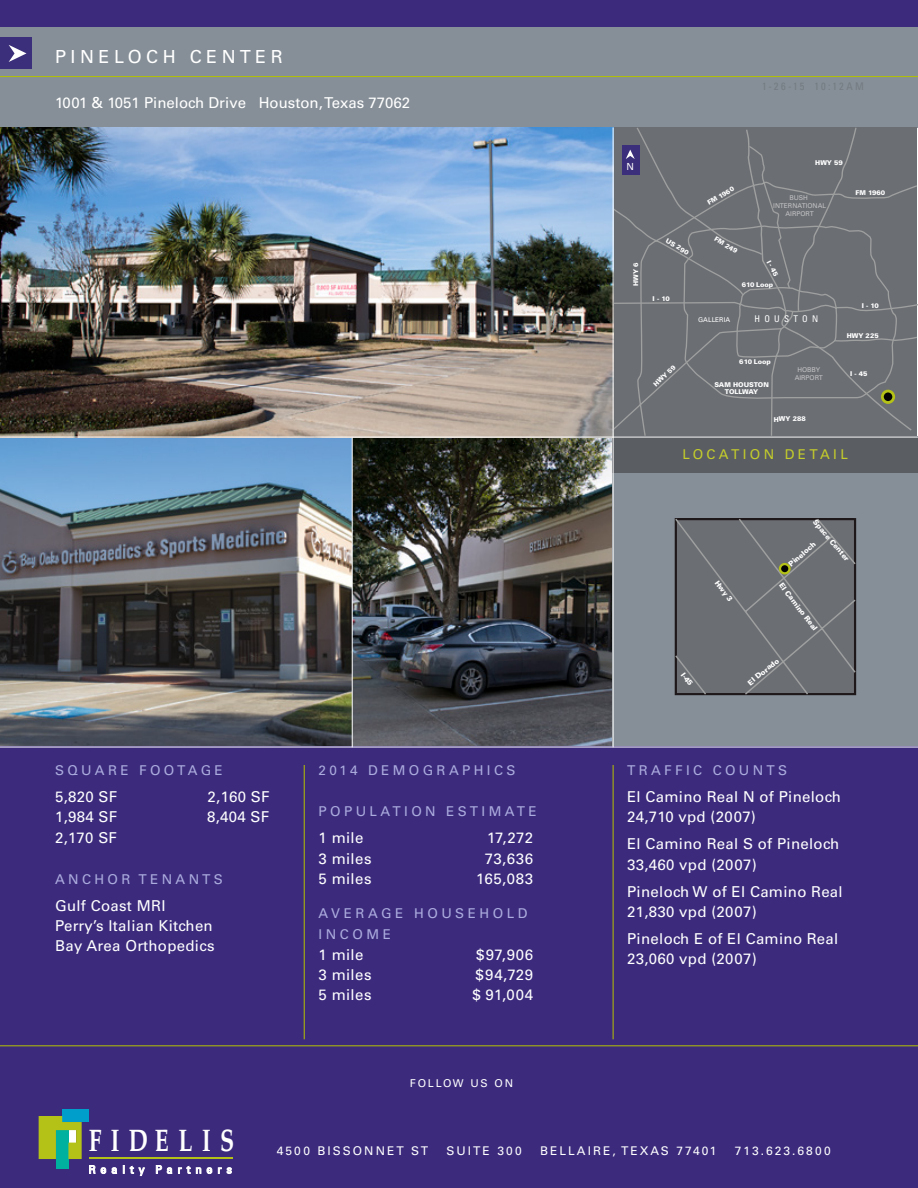
<style>
.page{position:relative;width:918px;height:1188px;background:#fff}
.page>*{position:absolute;margin:0;border:0;box-sizing:border-box;transform-origin:0 0}
.t1{font:700 30.75px "Palatino";letter-spacing:.4em;color:#fff;scale:.75 1}
.t2{font:18px "Univers";letter-spacing:.25em;color:#fff}
.Traffic_Counts{font:15px/20.2px "Univers";letter-spacing:.02em;color:#fff}
.Traffic_Counts-2{font:15px "Univers";color:#fff}
.Traffic_Counts_Heade{font:13.5px/21px "Univers";letter-spacing:.25em;color:#acacde}
.t3{font:13.5px "Univers";letter-spacing:.25em;color:#c4cd2a}
.Traffic_Counts-3{font:13.5px "Univers";letter-spacing:.25em;color:#acacde}
.t4{font:12px "Univers";letter-spacing:.17em;color:#fff}
.t5{font:condensed 10.95px "Univers";letter-spacing:.36em;color:#fff;scale:1.18 1}
.t6{font:10.8px "Univers";letter-spacing:.17em;color:#fff}
.t7{font:9.75px "Univers";color:#fff}
.t8{font:condensed 9.3px "Univers";letter-spacing:.46em;color:#fff}
.t9{font:900 7.2px "Univers";color:#fff}
.t10{font:900 6.6px/6.8px "Univers";color:#fff;text-align:center}
.t11{font:6.6px/7.9px "Univers";color:#c4c4c5;text-align:center}
.t12{font:6.6px "Univers";color:#fff}
.t13{font:5.4px/6.4px "Univers";color:#c4c4c5;text-align:center}
</style>
<div class="page">
<div style="left:0;top:26px;width:918px;height:101px;background:#868f97"></div>
<img style="left:0;top:127px;width:613px;height:619px">
<div style="left:613px;top:437px;width:305px;height:310px;background:#868f97"></div>
<div style="left:612px;top:436px;width:306px;height:37px;background:#5a5d62"></div>
<div style="left:614px;top:145px;width:304px;height:291px;background:#6b6e73"></div>
<div style="left:622px;top:145px;width:17px;height:30px;background:#3b2e7a"></div>
<svg style="left:626px;top:128px;width:272px;height:271px"></svg>
<div style="left:882px;top:391px;width:12px;height:11px;background:#030304;border-radius:50%"></div>
<div style="left:881px;top:390px;width:14px;height:14px;border:3px solid #b4c116;border-radius:50%"></div>
<div style="left:0;top:747px;width:918px;height:441px;background:#3c2b7d"></div>
<div style="left:0;top:0;width:918px;height:27px;background:#3c2b7d"></div>
<svg style="left:89px;top:1165px;width:6px;height:9px"></svg>
<svg style="left:101px;top:1168px;width:5px;height:6px"></svg>
<svg style="left:112px;top:1168px;width:5px;height:6px"></svg>
<svg style="left:130px;top:1166px;width:15px;height:10px"></svg>
<svg style="left:156px;top:1165px;width:16px;height:9px"></svg>
<svg style="left:178px;top:1166px;width:23px;height:8px"></svg>
<svg style="left:207px;top:1168px;width:5px;height:6px"></svg>
<svg style="left:218px;top:1168px;width:14px;height:6px"></svg>
<hr style="left:89px;top:1158px;width:144px;height:1px;background:#b4c116">
<div style="left:62px;top:1110px;width:27px;height:12px;background:#009eca"></div>
<div style="left:56px;top:1130px;width:12px;height:39px;background:#00b19f"></div>
<svg style="left:39px;top:1116px;width:43px;height:43px"></svg>
<hr style="left:304px;top:765px;width:1px;height:274px;background:#b5c100">
<hr style="left:613px;top:765px;width:1px;height:274px;background:#b5c100">
<hr style="left:0;top:76px;width:918px;height:1px;background:#b5c100">
<hr style="left:0;top:1045px;width:918px;height:1px;background:#b5c100">
<div style="left:0;top:37px;width:32px;height:32px;background:#3b2e7a"></div>
<svg style="left:9px;top:45px;width:18px;height:17px"></svg>
<hr style="left:352px;top:437px;width:1px;height:310px;background:#fff">
<svg style="left:675px;top:518px;width:181px;height:178px"></svg>
<div style="left:780px;top:564px;width:9px;height:9px;background:#030304;border-radius:50%"></div>
<div style="left:779px;top:563px;width:12px;height:11px;border:2px solid #b4c116;border-radius:50%"></div>
<hr style="left:0;top:747px;width:918px;height:1px;background:#fff">
<hr style="left:613px;top:127px;width:1px;height:620px;background:#fff">
<hr style="left:0;top:437px;width:918px;height:1px;background:#fff">
<p class="t2" style="left:55px;top:46px;width:229px">PINELOCH CENTER</p>
<p class="Traffic_Counts-2" style="left:55px;top:93px;width:357px">1001 &amp; 1051 Pineloch Drive Houston, Texas 77062</p>
<p class="Traffic_Counts_Heade" style="left:55px;top:760px;width:169px">SQUARE FOOTAGE</p>
<p class="Traffic_Counts" style="left:55px;top:787px;width:64px">5,820 SF</p>
<p class="Traffic_Counts" style="left:208px;top:787px;width:63px">2,160 SF</p>
<p class="Traffic_Counts" style="left:55px;top:807px;width:64px">1,984 SF</p>
<p class="Traffic_Counts" style="left:207px;top:807px;width:64px">8,404 SF</p>
<p class="Traffic_Counts" style="left:55px;top:827px;width:63px">2,170 SF</p>
<p class="Traffic_Counts_Heade" style="left:55px;top:869px;width:169px">ANCHOR TENANTS</p>
<p class="Traffic_Counts" style="left:55px;top:896px;width:161px">Gulf Coast MRI<br>Perry’s Italian Kitchen<br>Bay Area Orthopedics</p>
<p class="Traffic_Counts_Heade" style="left:319px;top:760px;width:198px">2014 DEMOGRAPHICS</p>
<p class="Traffic_Counts_Heade" style="left:319px;top:801px;width:220px">POPULATION ESTIMATE</p>
<p class="Traffic_Counts" style="left:319px;top:828px;width:46px">1 mile</p>
<p class="Traffic_Counts" style="left:487px;top:828px;width:47px">17,272</p>
<p class="Traffic_Counts" style="left:319px;top:848px;width:54px">3 miles</p>
<p class="Traffic_Counts" style="left:485px;top:848px;width:50px">73,636</p>
<p class="Traffic_Counts" style="left:319px;top:869px;width:54px">5 miles</p>
<p class="Traffic_Counts" style="left:476px;top:869px;width:58px">165,083</p>
<p class="Traffic_Counts_Heade" style="left:319px;top:903px;width:210px">AVERAGE HOUSEHOLD<br>INCOME</p>
<p class="Traffic_Counts" style="left:319px;top:944px;width:46px">1 mile</p>
<p class="Traffic_Counts" style="left:476px;top:944px;width:59px">$97,906</p>
<p class="Traffic_Counts" style="left:319px;top:965px;width:54px">3 miles</p>
<p class="Traffic_Counts" style="left:476px;top:965px;width:59px">$94,729</p>
<p class="Traffic_Counts" style="left:319px;top:985px;width:54px">5 miles</p>
<p class="Traffic_Counts" style="left:473px;top:985px;width:62px">$ 91,004</p>
<p class="t6" style="left:410px;top:1076px;width:105px">FOLLOW US ON</p>
<p class="t7" style="left:626px;top:161px;width:9px">N</p>
<p class="t10" style="left:815px;top:159px;width:29px">HWY 59</p>
<p class="t10" style="left:706px;top:200px;width:31px;rotate:-31deg">FM 1960</p>
<p class="t10" style="left:855px;top:189px;width:31px">FM 1960</p>
<p class="t11" style="left:773px;top:194px;width:54px">BUSH<br>INTERNATIONAL<br>AIRPORT</p>
<p class="t13" style="left:791px;top:208px;width:45px">BUSH<br>INTERNATIONAL</p>
<p class="t10" style="left:668px;top:237px;width:27px;rotate:30deg">US 290</p>
<p class="t10" style="left:717px;top:235px;width:27px;rotate:31deg">FM 249</p>
<p class="t10" style="left:632px;top:286px;width:25px;rotate:-90deg">HWY 6</p>
<p class="t10" style="left:772px;top:259px;width:19px;rotate:63deg">I - 45</p>
<p class="t10" style="left:742px;top:281px;width:33px">610 Loop</p>
<p class="t10" style="left:653px;top:295px;width:19px">I - 10</p>
<p class="t10" style="left:652px;top:383px;width:29px;rotate:-44deg">HWY 59</p>
<p class="t12" style="left:698px;top:315px;width:34px">GALLERIA</p>
<p class="t8" style="left:755px;top:313px;width:65px">HOUSTON</p>
<p class="t10" style="left:739px;top:359px;width:33px">610 Loop</p>
<p class="t10" style="left:714px;top:381px;width:56px">SAM HOUSTON<br>TOLLWAY</p>
<p class="t11" style="left:795px;top:366px;width:30px">HOBBY<br>AIRPORT</p>
<p class="t10" style="left:774px;top:416px;width:34px;rotate:-1deg">HWY 288</p>
<p class="t10" style="left:862px;top:302px;width:19px">I - 10</p>
<p class="t10" style="left:847px;top:332px;width:34px">HWY 225</p>
<p class="t10" style="left:850px;top:370px;width:19px">I - 45</p>
<p class="t3" style="left:683px;top:447px;width:167px">LOCATION DETAIL</p>
<p class="t9" style="left:818px;top:518px;width:53px;rotate:49deg">Space Center</p>
<p class="t9" style="left:787px;top:561px;width:35px;rotate:-40deg">Pineloch</p>
<p class="t9" style="left:686px;top:670px;width:16px;rotate:52deg">I-45</p>
<p class="t9" style="left:720px;top:579px;width:26px;rotate:53deg">Hwy 3</p>
<p class="t9" style="left:784px;top:581px;width:59px;rotate:52deg">El Camino Real</p>
<p class="t9" style="left:746px;top:680px;width:39px;rotate:-39deg">El Dorado</p>
<p class="Traffic_Counts-3" style="left:627px;top:762px;width:161px">TRAFFIC COUNTS</p>
<p class="Traffic_Counts" style="left:627px;top:787px;width:215px">El Camino Real N of Pineloch<br>24,710 vpd (2007)</p>
<p class="Traffic_Counts" style="left:627px;top:834px;width:214px">El Camino Real S of Pineloch<br>33,460 vpd (2007)</p>
<p class="Traffic_Counts" style="left:627px;top:881px;width:217px">Pineloch W of El Camino Real<br>21,830 vpd (2007)</p>
<p class="Traffic_Counts" style="left:627px;top:929px;width:213px">Pineloch E of El Camino Real<br>23,060 vpd (2007)</p>
<p class="t1" style="left:89px;top:1114px;width:195px">FIDELIS</p>
<p class="t5" style="left:88px;top:1163px;width:123px">Realty Partners</p>
<p class="t4" style="left:277px;top:1144px;width:153px">4500 BISSONNET ST</p>
<p class="t4" style="left:446px;top:1144px;width:77px">SUITE 300</p>
<p class="t4" style="left:540px;top:1144px;width:178px">BELLAIRE, TEXAS 77401</p>
<p class="t4" style="left:735px;top:1144px;width:98px">713.623.6800</p>
</div>
